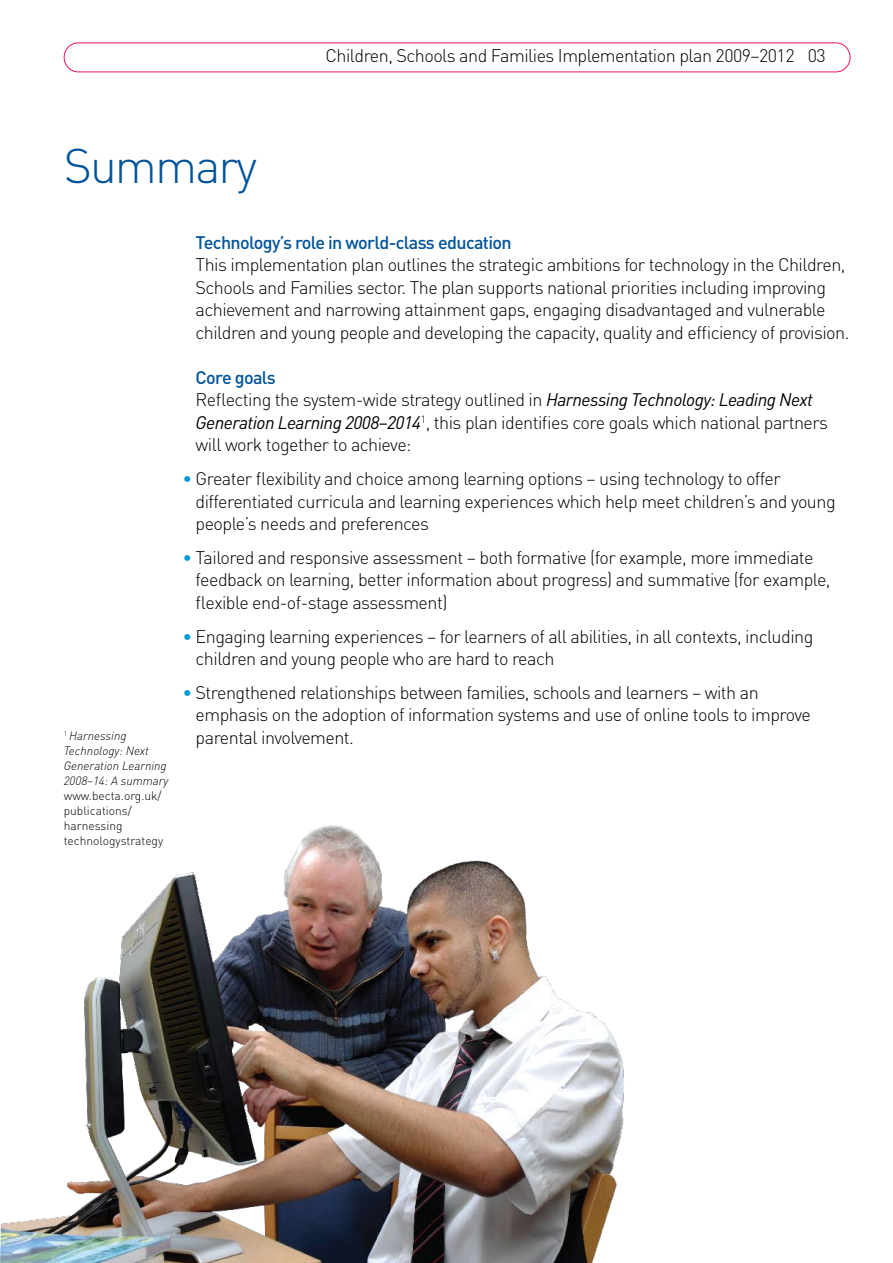
<style>
.page{position:relative;width:893px;height:1263px;background:#fff}
.page>*{position:absolute;margin:0;border:0;box-sizing:border-box;transform-origin:0 0}
.t1{font:300 48px "DIN";letter-spacing:-.04em;color:#00539b}
.t2{font:300 18px/22.5px "DIN";letter-spacing:-.03em;color:#000}
.t3{font:500 18px "DIN";letter-spacing:-.035em;color:#00539b}
.t4{font:italic 300 12px/15px "DIN";color:#000}
.s1{font-style:normal}
.s2{font-weight:400;font-style:italic}
.s3{font-weight:500;color:#0099d8}
</style>
<div class="page">
<div style="left:64px;top:43px;width:786px;height:29px;border:1px solid #ed145a;border-radius:14px"></div>
<img style="left:0;top:825px;width:624px;height:438px">
<h1 class="t1" style="left:64px;top:136px;width:195px">Summary</h1>
<p class="t2" style="left:325px;top:45px;width:502px">Children, Schools and Families Implementation plan 2009–2012 03</p>
<h3 class="t4" style="left:64px;top:728px;width:106px"><sup>1</sup> Harnessing<br>Technology: Next<br>Generation Learning<br>2008–14: A summary <span class="s1">www.becta.org.uk/ publications/ harnessing technologystrategy</span></h3>
<h2 class="t3" style="left:196px;top:231px;width:318px">Technology’s role in world-class education</h2>
<p class="t2" style="left:196px;top:253px;width:655px">This implementation plan outlines the strategic ambitions for technology in the Children, Schools and Families sector. The plan supports national priorities including improving achievement and narrowing attainment gaps, engaging disadvantaged and vulnerable children and young people and developing the capacity, quality and efficiency of provision.</p>
<h2 class="t3" style="left:196px;top:366px;width:82px">Core goals</h2>
<p class="t2" style="left:196px;top:388px;width:634px">Reflecting the system-wide strategy outlined in <span class="s2">Harnessing Technology: Leading Next<br>Generation Learning 2008–2014</span><sup>1</sup>, this plan identifies core goals which national partners will work together to achieve:</p>
<p class="t2" style="left:196px;top:467px;width:642px;text-indent:-13px"><span class="s3">•</span> Greater flexibility and choice among learning options – using technology to offer differentiated curricula and learning experiences which help meet children’s and young people’s needs and preferences</p>
<p class="t2" style="left:196px;top:546px;width:636px;text-indent:-13px"><span class="s3">•</span> Tailored and responsive assessment – both formative (for example, more immediate feedback on learning, better information about progress) and summative (for example, flexible end-of-stage assessment)</p>
<p class="t2" style="left:196px;top:625px;width:619px;text-indent:-13px"><span class="s3">•</span> Engaging learning experiences – for learners of all abilities, in all contexts, including children and young people who are hard to reach</p>
<p class="t2" style="left:196px;top:681px;width:617px;text-indent:-13px"><span class="s3">•</span> Strengthened relationships between families, schools and learners – with an emphasis on the adoption of information systems and use of online tools to improve parental involvement.</p>
</div>
